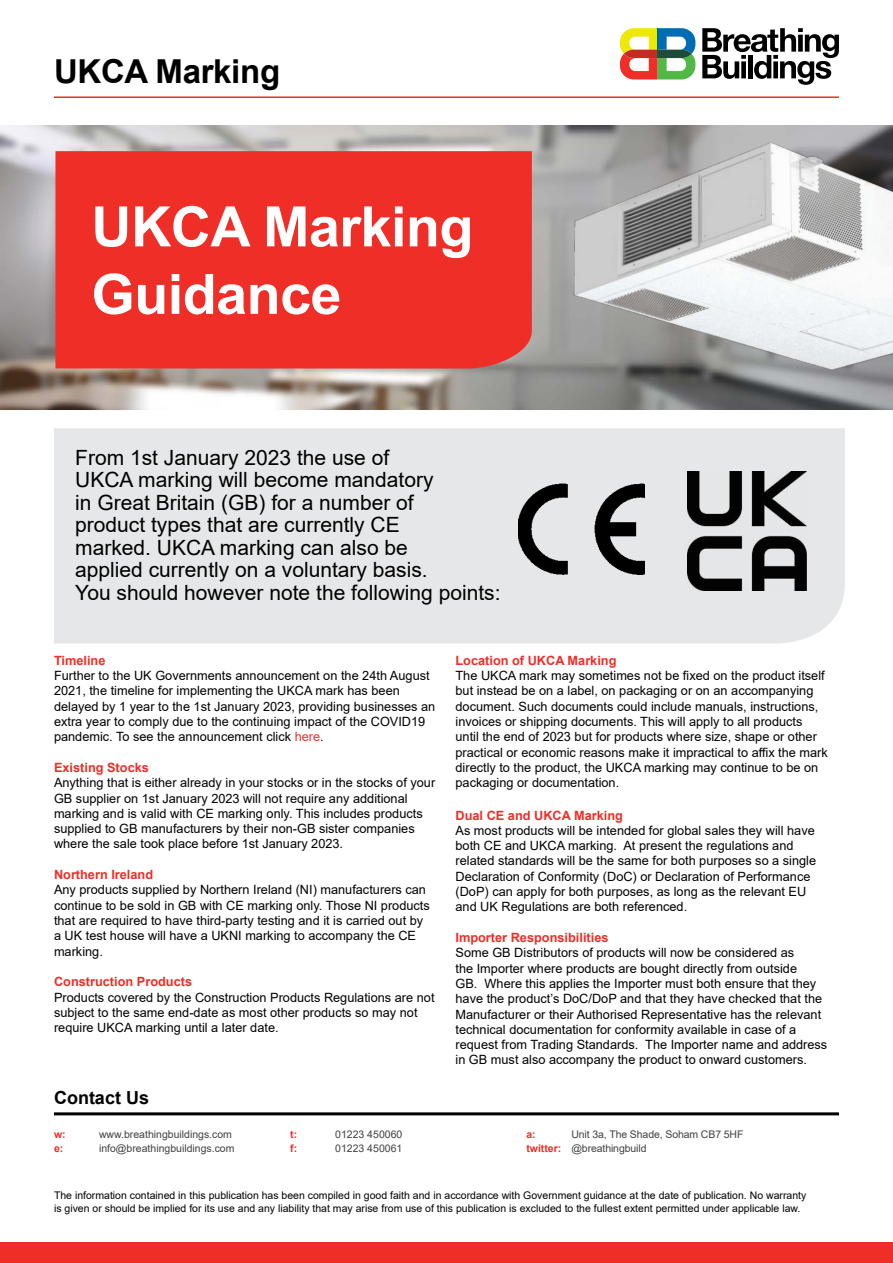
<style>
.page{position:relative;width:893px;height:1263px;background:#fff}
.page>*{position:absolute;margin:0;border:0;box-sizing:border-box;transform-origin:0 0}
.t1{font:700 55.8px/67.5px "Arial";letter-spacing:-.01em;color:#fff}
.t2{font:700 33px "Arial";letter-spacing:-.01em;color:#000}
.t3{font:21px/22.5px "Arial";color:#000}
.t4{font:700 18px "Arial";color:#000}
.t5{font:12.75px/15.3px "Arial";color:#000}
.t6{font:700 12.75px "Arial";color:#ee2e27}
.t7{font:10.5px/12.6px "Arial";color:#000}
.t8{font:10.5px/13.6px "Arial";color:#414042}
.t9{font:700 10.5px "Arial";color:#ee2e27}
.s1{color:#ee2e27}
.s2{font-weight:700;color:#ee2e27}
</style>
<div class="page">
<img style="left:0;top:125px;width:893px;height:284px">
<div style="left:55px;top:151px;width:477px;height:217px;background:#ee2e27"></div>
<img style="left:549px;top:131px;width:344px;height:267px">
<hr style="left:54px;top:96px;width:785px;height:2px;background:#ee2e27">
<svg style="left:702px;top:28px;width:137px;height:57px"></svg>
<svg style="left:620px;top:28px;width:75px;height:51px"></svg>
<div style="left:54px;top:428px;width:791px;height:215px;background:#e6e7e8"></div>
<div style="left:0;top:1243px;width:893px;height:20px;background:#ee2e27"></div>
<hr style="left:54px;top:1112px;width:785px;height:3px;background:#000">
<img style="left:688px;top:471px;width:118px;height:119px">
<img style="left:518px;top:484px;width:127px;height:90px">
<h2 class="t2" style="left:54px;top:48px;width:228px">UKCA Marking</h2>
<h1 class="t1" style="left:91px;top:194px;width:384px">UKCA Marking<br>Guidance</h1>
<p class="t3" style="left:75px;top:446px;width:427px">From 1st January 2023 the use of<br>UKCA marking will become mandatory<br>in Great Britain (GB) for a number of<br>product types that are currently CE<br>marked. UKCA marking can also be<br>applied currently on a voluntary basis.<br>You should however note the following points:</p>
<p class="t6" style="left:54px;top:651px;width:53px">Timeline</p>
<p class="t5" style="left:54px;top:668px;width:383px">Further to the UK Governments announcement on the 24th August 2021, the timeline for implementing the UKCA mark has been delayed by 1 year to the 1st January 2023, providing businesses an extra year to comply due to the continuing impact of the COVID19 pandemic. To see the announcement click <span class="s1">here</span>.</p>
<p class="t6" style="left:54px;top:758px;width:96px">Existing Stocks</p>
<p class="t5" style="left:54px;top:775px;width:383px">Anything that is either already in your stocks or in the stocks of your GB supplier on 1st January 2023 will not require any additional marking and is valid with CE marking only. This includes products supplied to GB manufacturers by their non-GB sister companies where the sale took place before 1st January 2023.</p>
<p class="t6" style="left:54px;top:866px;width:101px">Northern Ireland</p>
<p class="t5" style="left:54px;top:882px;width:377px">Any products supplied by Northern Ireland (NI) manufacturers can continue to be sold in GB with CE marking only. Those NI products that are required to have third-party testing and it is carried out by a UK test house will have a UKNI marking to accompany the CE marking.</p>
<p class="t6" style="left:54px;top:973px;width:140px">Construction Products</p>
<p class="t5" style="left:54px;top:989px;width:382px">Products covered by the Construction Products Regulations are not subject to the same end-date as most other products so may not require UKCA marking until a later date.</p>
<p class="t6" style="left:455px;top:651px;width:163px">Location of UKCA Marking</p>
<p class="t5" style="left:455px;top:668px;width:374px">The UKCA mark may sometimes not be fixed on the product itself but instead be on a label, on packaging or on an accompanying document. Such documents could include manuals, instructions, invoices or shipping documents. This will apply to all products until the end of 2023 but for products where size, shape or other practical or economic reasons make it impractical to affix the mark directly to the product, the UKCA marking may continue to be on packaging or documentation.</p>
<p class="t6" style="left:455px;top:806px;width:169px">Dual CE and UKCA Marking</p>
<p class="t5" style="left:455px;top:823px;width:362px">As most products will be intended for global sales they will have both CE and UKCA marking. At present the regulations and related standards will be the same for both purposes so a single Declaration of Conformity (DoC) or Declaration of Performance (DoP) can apply for both purposes, as long as the relevant EU and UK Regulations are both referenced.</p>
<p class="t6" style="left:455px;top:928px;width:155px">Importer Responsibilities</p>
<p class="t5" style="left:455px;top:945px;width:373px">Some GB Distributors of products will now be considered as<br>the Importer where products are bought directly from outside<br>GB. Where this applies the Importer must both ensure that they have the product’s DoC/DoP and that they have checked that the Manufacturer or their Authorised Representative has the relevant technical documentation for conformity available in case of a request from Trading Standards. The Importer name and address in GB must also accompany the product to onward customers.</p>
<h3 class="t4" style="left:54px;top:1085px;width:97px">Contact Us</h3>
<p class="t9" style="left:54px;top:1127px;width:13px">w:</p>
<p class="t8" style="left:99px;top:1128px;width:135px">www.breathingbuildings.com</p>
<p class="t9" style="left:54px;top:1141px;width:11px">e:</p>
<p class="t8" style="left:99px;top:1141px;width:137px">info@breathingbuildings.com</p>
<p class="t9" style="left:290px;top:1127px;width:8px">t:</p>
<p class="t8" style="left:335px;top:1128px;width:69px">01223 450060</p>
<p class="t9" style="left:290px;top:1141px;width:8px">f:</p>
<p class="t8" style="left:335px;top:1141px;width:69px">01223 450061</p>
<p class="t8" style="left:526px;top:1128px;width:219px;text-indent:45px">Unit 3a, The Shade, Soham CB7 5HF <span class="s2">twitter:</span> @breathingbuild</p>
<p class="t9" style="left:526px;top:1127px;width:11px">a:</p>
<p class="t7" style="left:54px;top:1189px;width:754px">The information contained in this publication has been compiled in good faith and in accordance with Government guidance at the date of publication. No warranty is given or should be implied for its use and any liability that may arise from use of this publication is excluded to the fullest extent permitted under applicable law.</p>
</div>
